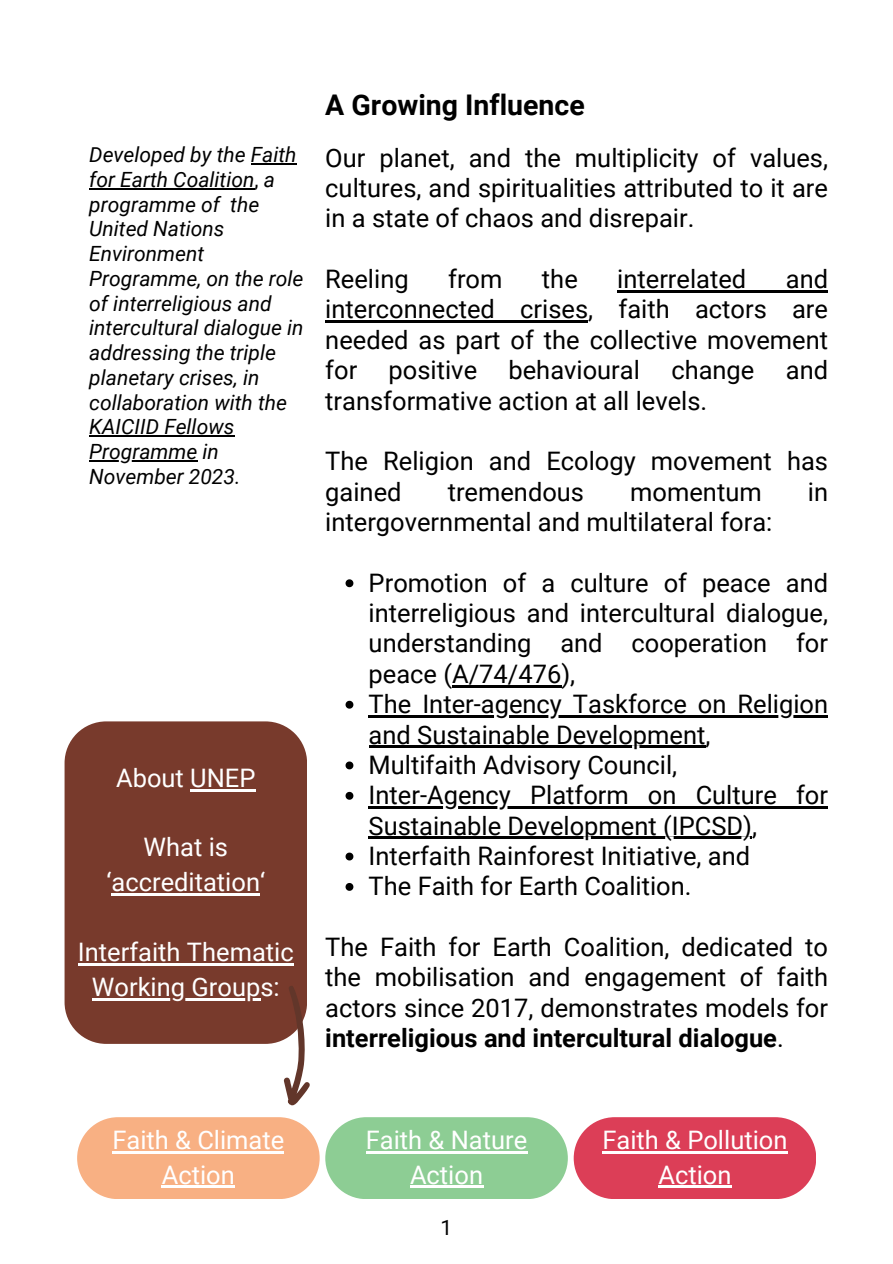
<style>
.page{position:relative;width:893px;height:1264px;background:#fff}
.page>*{position:absolute;margin:0;border:0;box-sizing:border-box;transform-origin:0 0}
.t1{font:700 28.5px "Roboto";color:#000}
.t2{font:25.5px/30.3px "Roboto";color:#000;text-align:justify}
.t3{font:25.5px/34.8px "Roboto";color:#fff;text-align:center}
.t4{font:italic 21px/24.8px "Roboto";color:#000}
.t5{font:21px "Roboto";color:#000}
.s1{font-style:normal}
.s2{font-weight:700}
</style>
<div class="page">
<div style="left:65px;top:721px;width:242px;height:322px;background:#783a2c"></div>
<hr style="left:190px;top:788px;width:65px;height:3px;background:#fff">
<hr style="left:111px;top:893px;width:149px;height:2px;background:#fff">
<hr style="left:78px;top:963px;width:216px;height:2px;background:#fff">
<hr style="left:92px;top:998px;width:168px;height:2px;background:#fff">
<div style="left:77px;top:1117px;width:242px;height:82px;background:#f8b083;border-radius:41px"></div>
<hr style="left:112px;top:1150px;width:172px;height:3px;background:#fff">
<hr style="left:162px;top:1185px;width:73px;height:2px;background:#fff">
<div style="left:325px;top:1117px;width:242px;height:82px;background:#8dcd94;border-radius:41px"></div>
<hr style="left:366px;top:1150px;width:161px;height:3px;background:#fff">
<hr style="left:410px;top:1185px;width:73px;height:2px;background:#fff">
<div style="left:573px;top:1117px;width:243px;height:82px;background:#dc3e57;border-radius:41px"></div>
<hr style="left:602px;top:1150px;width:185px;height:3px;background:#fff">
<hr style="left:658px;top:1185px;width:73px;height:2px;background:#fff">
<svg style="left:241px;top:984px;width:69px;height:122px"></svg>
<svg style="left:345px;top:579px;width:8px;height:8px"></svg>
<hr style="left:452px;top:685px;width:109px;height:2px;background:#000">
<svg style="left:345px;top:700px;width:8px;height:8px"></svg>
<svg style="left:368px;top:715px;width:16px;height:2px"></svg>
<hr style="left:384px;top:715px;width:444px;height:2px;background:#000">
<hr style="left:368px;top:745px;width:337px;height:3px;background:#000">
<svg style="left:345px;top:761px;width:8px;height:8px"></svg>
<svg style="left:345px;top:791px;width:8px;height:8px"></svg>
<hr style="left:368px;top:806px;width:460px;height:2px;background:#000">
<hr style="left:368px;top:836px;width:384px;height:3px;background:#000">
<svg style="left:345px;top:852px;width:8px;height:8px"></svg>
<svg style="left:345px;top:883px;width:8px;height:7px"></svg>
<hr style="left:617px;top:290px;width:211px;height:2px;background:#000">
<hr style="left:325px;top:321px;width:263px;height:2px;background:#000">
<hr style="left:251px;top:163px;width:45px;height:1px;background:#000">
<hr style="left:89px;top:188px;width:165px;height:1px;background:#000">
<hr style="left:89px;top:435px;width:145px;height:1px;background:#000">
<hr style="left:89px;top:460px;width:108px;height:1px;background:#000">
<p class="t4" style="left:89px;top:142px;width:216px">Developed by the Faith for Earth Coalition<span class="s1">,</span> a programme of the<br>United Nations<br>Environment<br>Programme, on the role of interreligious and intercultural dialogue in addressing the triple planetary crises, in collaboration with the<br>KAICIID Fellows<br>Programme in<br>November 2023.</p>
<p class="t3" style="left:116px;top:760px;width:141px">About UNEP</p>
<p class="t3" style="left:106px;top:830px;width:160px">What is ‘accreditation‘</p>
<p class="t3" style="left:78px;top:934px;width:217px">Interfaith Thematic<br>Working Groups:</p>
<p class="t1" style="left:325px;top:88px;width:261px">A Growing Influence</p>
<p class="t2" style="left:325px;top:143px;width:504px">Our planet, and the multiplicity of values, cultures, and spiritualities attributed to it are in a state of chaos and disrepair.</p>
<p class="t2" style="left:325px;top:264px;width:85px">Reeling</p>
<p class="t2" style="left:448px;top:264px;width:56px">from</p>
<p class="t2" style="left:542px;top:264px;width:37px">the</p>
<p class="t2" style="left:617px;top:264px;width:130px">interrelated</p>
<p class="t2" style="left:325px;top:264px;width:504px;text-indent:460px">and interconnected crises, faith actors are needed as part of the collective movement for positive behavioural change and transformative action at all levels.</p>
<p class="t2" style="left:325px;top:446px;width:504px">The Religion and Ecology movement has gained</p>
<p class="t2" style="left:447px;top:477px;width:138px">tremendous</p>
<p class="t2" style="left:630px;top:477px;width:133px">momentum</p>
<p class="t2" style="left:807px;top:477px;width:22px">in</p>
<p class="t2" style="left:325px;top:507px;width:448px">intergovernmental and multilateral fora:</p>
<p class="t2" style="left:368px;top:568px;width:461px">Promotion of a culture of peace and interreligious and intercultural dialogue, understanding and cooperation for peace (A/74/476),</p>
<p class="t2" style="left:368px;top:689px;width:461px">The Inter-agency Taskforce on Religion and Sustainable Development,</p>
<p class="t2" style="left:368px;top:750px;width:310px">Multifaith Advisory Council,</p>
<p class="t2" style="left:368px;top:780px;width:461px">Inter-Agency Platform on Culture for<br>Sustainable Development (IPCSD),</p>
<p class="t2" style="left:368px;top:841px;width:383px">Interfaith Rainforest Initiative, and</p>
<p class="t2" style="left:368px;top:871px;width:324px">The Faith for Earth Coalition.</p>
<p class="t2" style="left:325px;top:932px;width:504px">The Faith for Earth Coalition, dedicated to the mobilisation and engagement of faith actors since 2017, demonstrates models for <span class="s2">interreligious and intercultural dialogue</span>.</p>
<p class="t3" style="left:112px;top:1122px;width:173px">Faith &amp; Climate<br>Action</p>
<p class="t3" style="left:366px;top:1122px;width:163px">Faith &amp; Nature<br>Action</p>
<p class="t3" style="left:602px;top:1122px;width:186px">Faith &amp; Pollution<br>Action</p>
<p class="t5" style="left:440px;top:1215px;width:13px">1</p>
</div>
